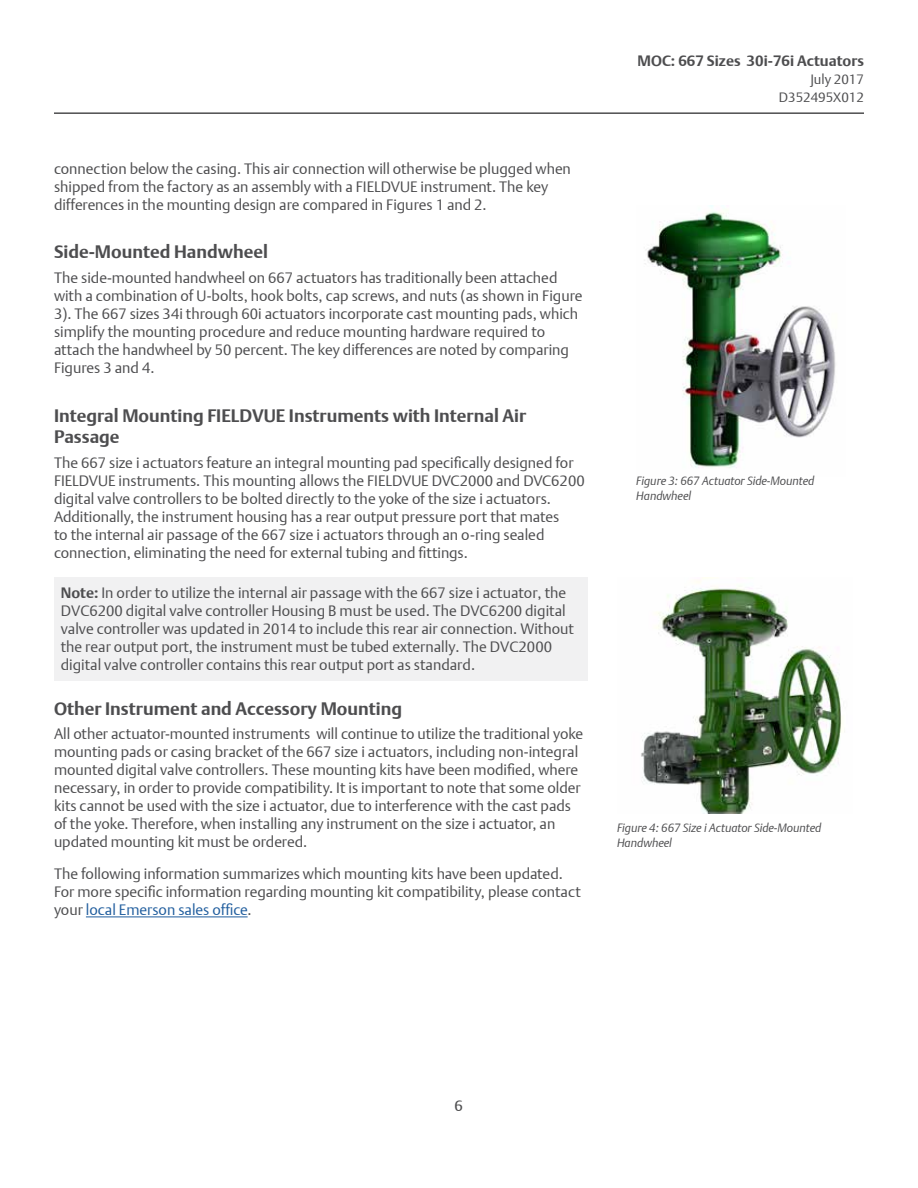
<style>
.page{position:relative;width:918px;height:1188px;background:#fff}
.page>*{position:absolute;margin:0;border:0;box-sizing:border-box;transform-origin:0 0}
.t1{font:700 18px/21.6px "DTL Argo T";color:#4d4d4f}
.t2{font:300 15px/18px "DTL Argo T";color:#4d4d4f}
.t3{font:700 15px "DTL Argo T";color:#4d4d4f}
.t4{font:15px "DTL Argo T";color:#4d4d4f}
.t5{font:300 13.5px/18px "DTL Argo T";color:#4d4d4f;text-align:right}
.t6{font:italic 300 12px/14.4px "DTL Argo T";letter-spacing:-.005em;color:#4d4d4f}
.s1{font-weight:700}
.s2{color:#215e9e}
</style>
<div class="page">
<hr style="left:54px;top:112px;width:810px;height:2px;background:#4d4d4f">
<hr style="left:86px;top:917px;width:162px;height:1px;background:#215e9e">
<img style="left:644px;top:206px;width:192px;height:262px">
<img style="left:641px;top:577px;width:201px;height:237px">
<div style="left:54px;top:577px;width:534px;height:103px;background:#f1f1f2"></div>
<p class="t2" style="left:54px;top:159px;width:518px">connection below the casing. This air connection will otherwise be plugged when shipped from the factory as an assembly with a FIELDVUE instrument. The key differences in the mounting design are compared in Figures 1 and 2.</p>
<p class="t1" style="left:54px;top:241px;width:215px">Side-Mounted Handwheel</p>
<p class="t2" style="left:54px;top:269px;width:530px">The side-mounted handwheel on 667 actuators has traditionally been attached with a combination of U-bolts, hook bolts, cap screws, and nuts (as shown in Figure 3). The 667 sizes 34i through 60i actuators incorporate cast mounting pads, which simplify the mounting procedure and reduce mounting hardware required to attach the handwheel by 50 percent. The key differences are noted by comparing Figures 3 and 4.</p>
<p class="t1" style="left:54px;top:404px;width:474px">Integral Mounting FIELDVUE Instruments with Internal Air<br>Passage</p>
<p class="t2" style="left:54px;top:453px;width:532px">The 667 size i actuators feature an integral mounting pad specifically designed for FIELDVUE instruments. This mounting allows the FIELDVUE DVC2000 and DVC6200 digital valve controllers to be bolted directly to the yoke of the size i actuators.<br>Additionally, the instrument housing has a rear output pressure port that mates<br>to the internal air passage of the 667 size i actuators through an o-ring sealed connection, eliminating the need for external tubing and fittings.</p>
<p class="t2" style="left:61px;top:584px;width:515px"><span class="s1">Note:</span> In order to utilize the internal air passage with the 667 size i actuator, the DVC6200 digital valve controller Housing B must be used. The DVC6200 digital valve controller was updated in 2014 to include this rear air connection. Without the rear output port, the instrument must be tubed externally. The DVC2000 digital valve controller contains this rear output port as standard.</p>
<p class="t1" style="left:54px;top:697px;width:350px">Other Instrument and Accessory Mounting</p>
<p class="t2" style="left:54px;top:725px;width:531px">All other actuator-mounted instruments will continue to utilize the traditional yoke mounting pads or casing bracket of the 667 size i actuators, including non-integral mounted digital valve controllers. These mounting kits have been modified, where necessary, in order to provide compatibility. It is important to note that some older kits cannot be used with the size i actuator, due to interference with the cast pads of the yoke. Therefore, when installing any instrument on the size i actuator, an updated mounting kit must be ordered.</p>
<p class="t2" style="left:54px;top:864px;width:528px">The following information summarizes which mounting kits have been updated.<br>For more specific information regarding mounting kit compatibility, please contact your <span class="s2">local Emerson sales office</span>.</p>
<p class="t3" style="left:638px;top:51px;width:228px">MOC: 667 Sizes 30i-76i Actuators</p>
<p class="t5" style="left:779px;top:70px;width:87px">July 2017<br>D352495X012</p>
<p class="t6" style="left:636px;top:474px;width:180px">Figure 3: 667 Actuator Side-Mounted<br>Handwheel</p>
<p class="t6" style="left:617px;top:821px;width:206px">Figure 4: 667 Size i Actuator Side-Mounted<br>Handwheel</p>
<p class="t4" style="left:454px;top:1097px;width:10px">6</p>
</div>
